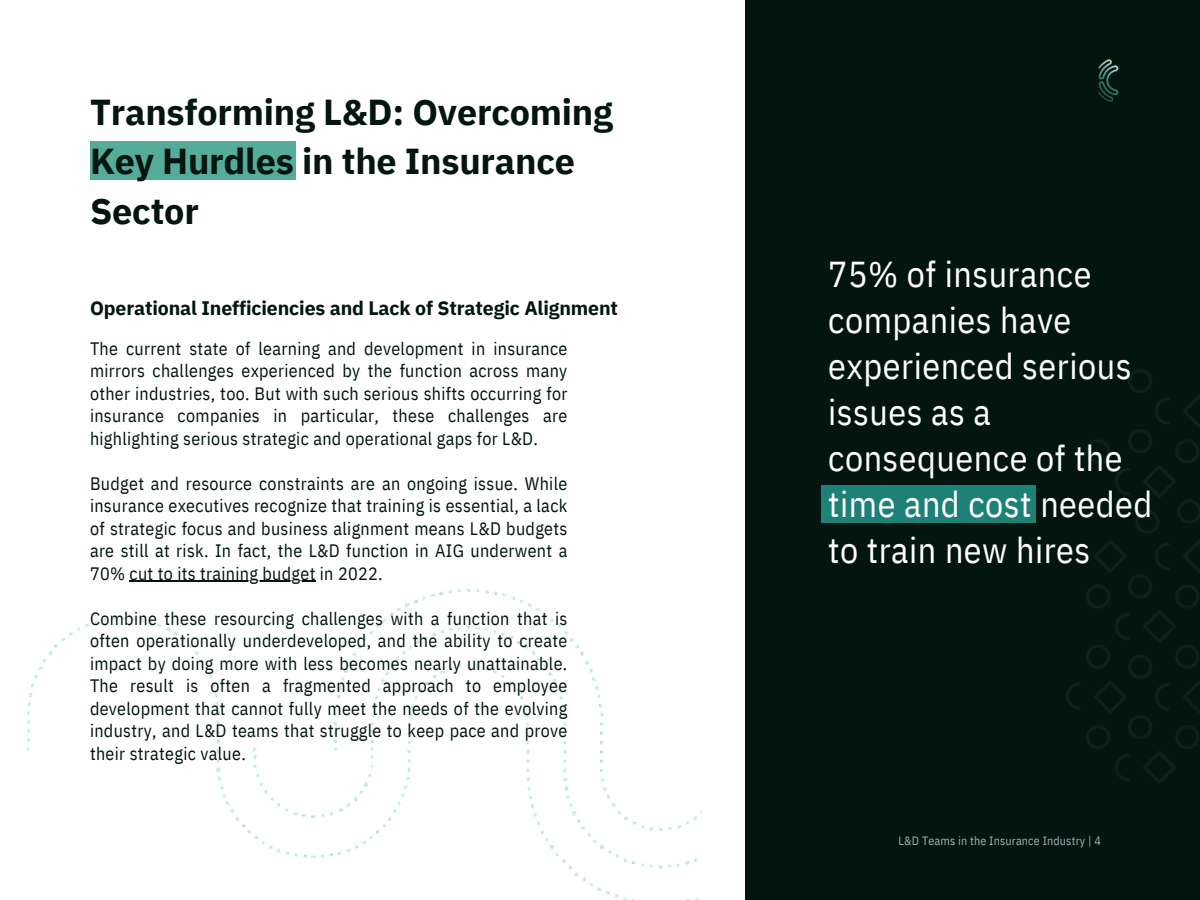
<style>
.page{position:relative;width:1200px;height:900px;background:#fff}
.page>*{position:absolute;margin:0;border:0;box-sizing:border-box;transform-origin:0 0}
.t1{font:36px/46.2px "IBM Plex Sans Cond";letter-spacing:.015em;color:#fff}
.t2{font:700 36px/49.5px "IBM Plex Sans";letter-spacing:-.005em;color:#02150e}
.t3{font:700 19.5px "IBM Plex Sans";letter-spacing:-.005em;color:#02150e}
.t4{font:18px/22.5px "IBM Plex Sans Cond";letter-spacing:.02em;color:#02150e;text-align:justify}
.t5{font:12px "IBM Plex Sans Cond";letter-spacing:.015em;color:#a0b0b5}
</style>
<div class="page">
<div style="left:745px;top:0;width:455px;height:900px;background:#02150e"></div>
<svg style="left:1066px;top:683px;width:15px;height:26px"></svg>
<img style="left:1086px;top:369px;width:114px;height:415px">
<svg style="left:1098px;top:59px;width:20px;height:43px"></svg>
<div style="left:821px;top:485px;width:215px;height:38px;background:#1d8177"></div>
<div style="left:90px;top:141px;width:205px;height:39px;background:#55ac9b"></div>
<img style="left:28px;top:588px;width:674px;height:312px">
<hr style="left:130px;top:581px;width:186px;height:1px;background:#02150e">
<h3 class="t2" style="left:90px;top:86px;width:525px">Transforming L&amp;D: Overcoming<br>Key Hurdles in the Insurance<br>Sector</h3>
<p class="t3" style="left:90px;top:295px;width:530px">Operational Inefficiencies and Lack of Strategic Alignment</p>
<h4 class="t4" style="left:90px;top:337px;width:479px">The current state of learning and development in insurance mirrors challenges experienced by the function across many other industries, too. But with such serious shifts occurring for insurance companies in particular, these challenges are highlighting serious strategic and operational gaps for L&amp;D.</h4>
<h4 class="t4" style="left:90px;top:472px;width:479px">Budget and resource constraints are an ongoing issue. While insurance executives recognize that training is essential, a lack of strategic focus and business alignment means L&amp;D budgets are still at risk. In fact, the L&amp;D function in AIG underwent a 70% cut to its training budget in 2022.</h4>
<h4 class="t4" style="left:90px;top:607px;width:479px">Combine these resourcing challenges with a function that is often operationally underdeveloped, and the ability to create impact by doing more with less becomes nearly unattainable.<br>The result is often a fragmented approach to employee development that cannot fully meet the needs of the evolving</h4>
<p class="t4" style="left:90px;top:719px;width:479px">industry, and L&amp;D teams that struggle to keep pace and prove their strategic value.</p>
<h1 class="t1" style="left:828px;top:250px;width:326px">75% of insurance companies have experienced serious issues as a consequence of the time and cost needed to train new hires</h1>
<h2 class="t5" style="left:899px;top:833px;width:204px">L&amp;D Teams in the Insurance Industry | 4</h2>
</div>
